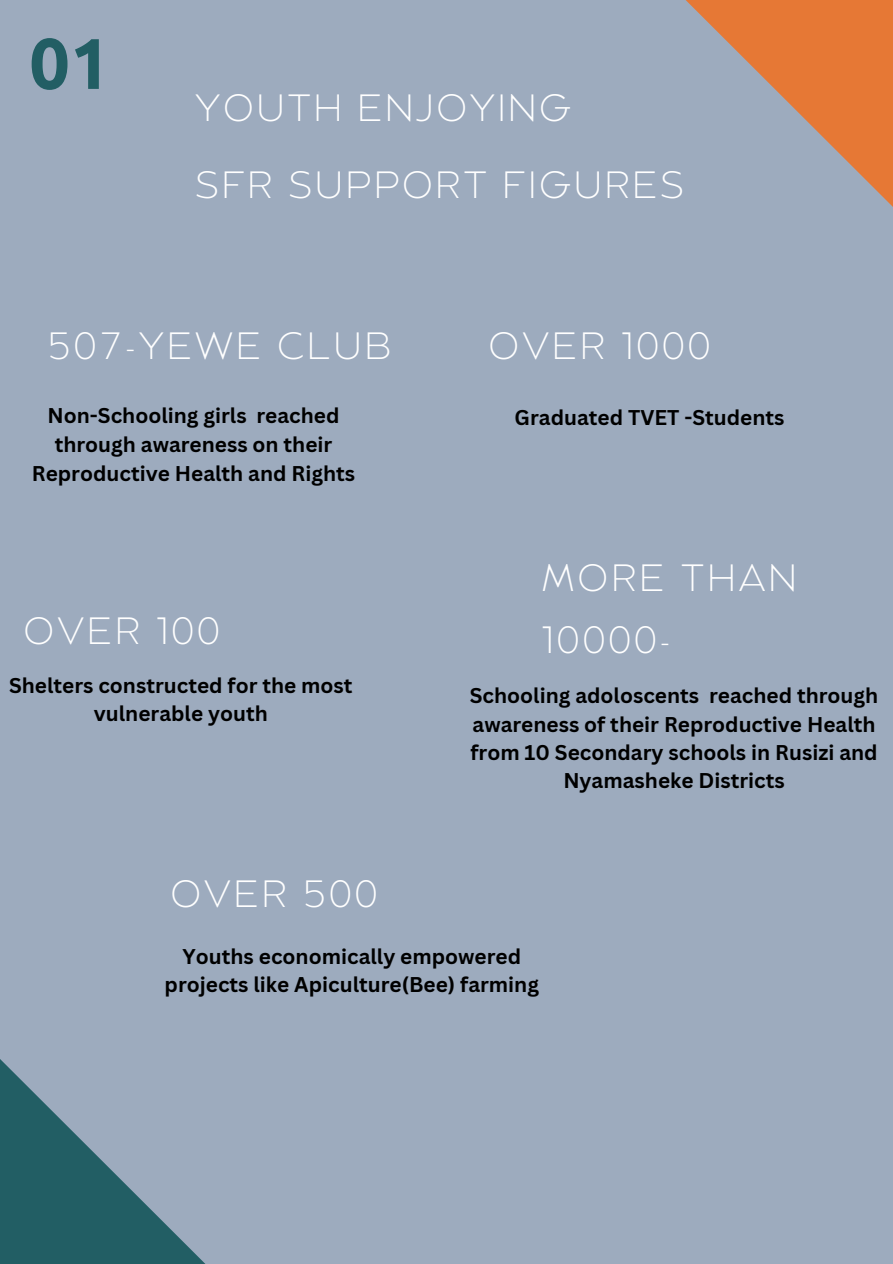
<style>
.page{position:relative;width:893px;height:1264px;background:#fff}
.page>*{position:absolute;margin:0;border:0;box-sizing:border-box;transform-origin:0 0}
.t1{font:700 71.7px "Ubuntu";color:#225e64}
.t2{font:200 37.95px/76.5px "Balgin";letter-spacing:.08em;color:#fff}
.t3{font:700 20.85px/28.2px "Canva Sans";color:#000;text-align:center}
</style>
<div class="page">
<div style="left:0;top:0;width:892px;height:1263px;background:#9dabbe"></div>
<svg style="left:0;top:1059px;width:205px;height:204px;fill:#225e64"></svg>
<svg style="left:686px;top:0;width:206px;height:206px"></svg>
<h1 class="t1" style="left:29px;top:20px;width:83px">01</h1>
<h2 class="t2" style="left:195px;top:69px;width:490px">YOUTH ENJOYING<br>SFR SUPPORT FIGURES</h2>
<h2 class="t2" style="left:48px;top:307px;width:345px">507-YEWE CLUB</h2>
<p class="t3" style="left:32px;top:401px;width:325px;line-height:29px">Non-Schooling girls reached through awareness on their<br>Reproductive Health and Rights</p>
<h2 class="t2" style="left:24px;top:592px;width:198px">OVER 100</h2>
<p class="t3" style="left:9px;top:671px;width:345px">Shelters constructed for the most vulnerable youth</p>
<h2 class="t2" style="left:170px;top:854px;width:208px">OVER 500</h2>
<h2 class="t2" style="left:488px;top:307px;width:223px">OVER 1000</h2>
<p class="t3" style="left:514px;top:404px;width:271px">Graduated TVET -Students</p>
<h2 class="t2" style="left:542px;top:546px;width:256px;line-height:61.7px">MORE THAN<br>10000-</h2>
<p class="t3" style="left:470px;top:682px;width:410px">Schooling adoloscents reached through awareness of their Reproductive Health from 10 Secondary schools in Rusizi and Nyamasheke Districts</p>
<p class="t3" style="left:165px;top:943px;width:376px">Youths economically empowered projects like Apiculture(Bee) farming</p>
</div>
